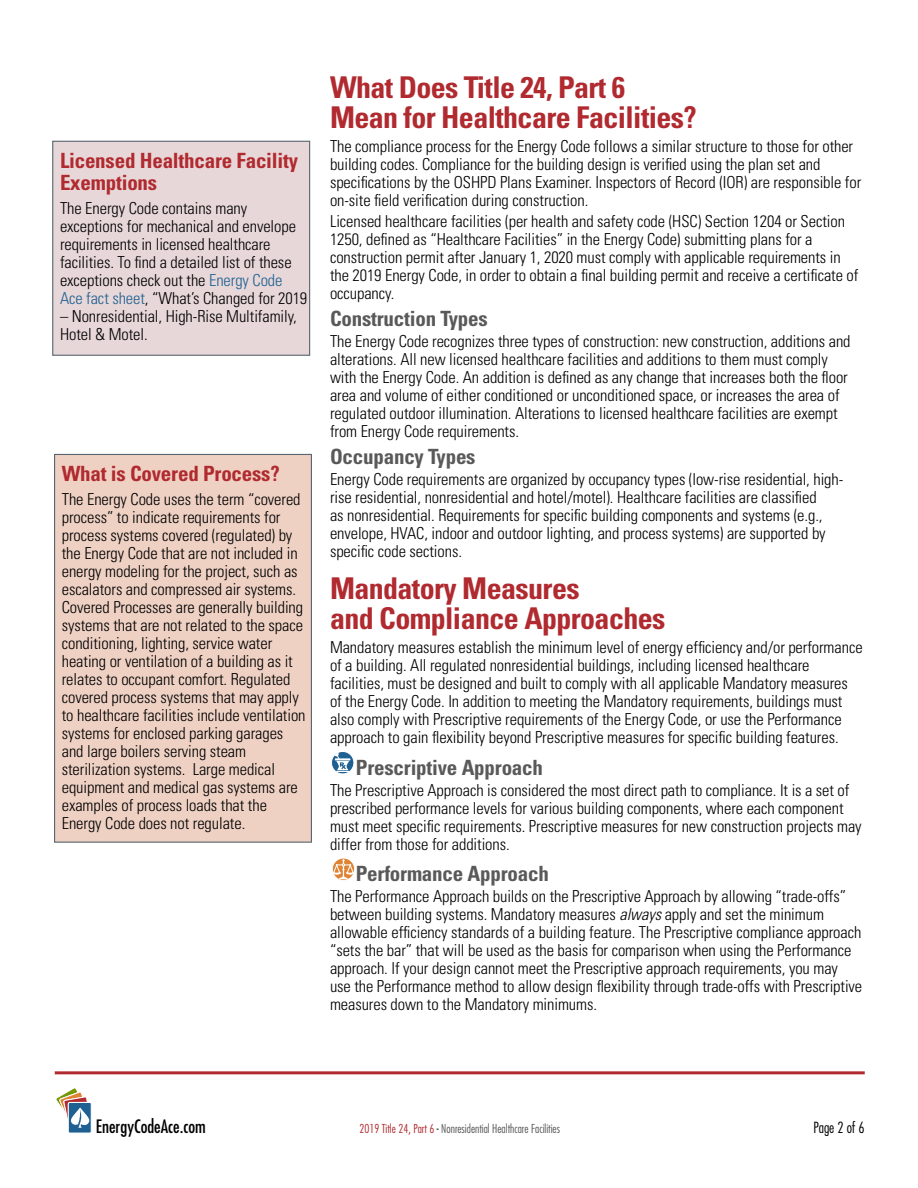
<style>
.page{position:relative;width:918px;height:1188px;background:#fff}
.page>*{position:absolute;margin:0;border:0;box-sizing:border-box;transform-origin:0 0}
.t1{font:700 condensed 30px/30px "Univers";letter-spacing:-.02em;color:#b02a2f}
.t2{font:700 condensed 21px "Univers";letter-spacing:-.01em;color:#595959}
.t3{font:700 condensed 21px/22.5px "Univers";letter-spacing:-.01em;color:#b02a2f}
.t4{font:condensed 18px "Futura";color:#000}
.t5{font:300 condensed 16.5px/18px "Univers";letter-spacing:-.005em;color:#000}
.t6{font:300 condensed 15px "Futura";color:#000}
.t7{font:300 condensed 12px "Futura";color:#595959}
.s1{color:#1f6092}
.s2{font-style:italic}
.s3{color:#b02a2f}
.s4{color:#000}
</style>
<div class="page">
<div style="left:54px;top:454px;width:258px;height:389px;background:#efd1c4;border:1px solid #596670"></div>
<svg style="left:331px;top:753px;width:23px;height:21px"></svg>
<svg style="left:332px;top:858px;width:23px;height:23px"></svg>
<hr style="left:55px;top:1071px;width:810px;height:3px;background:#b02a2f">
<div style="left:68px;top:1102px;width:23px;height:31px;background:#1f6092;border-radius:2px"></div>
<div style="left:68px;top:1102px;width:24px;height:31px;border:1px solid #fff;border-radius:2px"></div>
<svg style="left:56px;top:1087px;width:33px;height:46px"></svg>
<div style="left:52px;top:141px;width:258px;height:215px;background:#e8d7d8;border:1px solid #596670"></div>
<p class="t3" style="left:60px;top:149px;width:240px">Licensed Healthcare Facility<br>Exemptions</p>
<p class="t5" style="left:60px;top:199px;width:249px">The Energy Code contains many exceptions for mechanical and envelope requirements in licensed healthcare facilities. To find a detailed list of these exceptions check out the <span class="s1">Energy Code Ace fact sheet</span>, “What’s Changed for 2019</p>
<p class="t5" style="left:60px;top:307px;width:238px">– Nonresidential, High-Rise Multifamily,<br>Hotel &amp; Motel.</p>
<p class="t3" style="left:62px;top:462px;width:219px">What is Covered Process?</p>
<p class="t5" style="left:62px;top:490px;width:245px">The Energy Code uses the term “covered process” to indicate requirements for process systems covered (regulated) by the Energy Code that are not included in energy modeling for the project, such as escalators and compressed air systems.<br>Covered Processes are generally building systems that are not related to the space conditioning, lighting, service water heating or ventilation of a building as it relates to occupant comfort. Regulated covered process systems that may apply to healthcare facilities include ventilation systems for enclosed parking garages and large boilers serving steam sterilization systems. Large medical equipment and medical gas systems are examples of process loads that the Energy Code does not regulate.</p>
<h1 class="t1" style="left:330px;top:72px;width:368px">What Does Title 24, Part 6<br>Mean for Healthcare Facilities?</h1>
<p class="t5" style="left:330px;top:137px;width:533px">The compliance process for the Energy Code follows a similar structure to those for other building codes. Compliance for the building design is verified using the plan set and specifications by the OSHPD Plans Examiner. Inspectors of Record (IOR) are responsible for on-site field verification during construction.</p>
<p class="t5" style="left:330px;top:212px;width:530px">Licensed healthcare facilities (per health and safety code (HSC) Section 1204 or Section 1250, defined as “Healthcare Facilities” in the Energy Code) submitting plans for a construction permit after January 1, 2020 must comply with applicable requirements in the 2019 Energy Code, in order to obtain a final building permit and receive a certificate of occupancy.</p>
<p class="t2" style="left:330px;top:306px;width:159px">Construction Types</p>
<p class="t5" style="left:330px;top:332px;width:522px">The Energy Code recognizes three types of construction: new construction, additions and alterations. All new licensed healthcare facilities and additions to them must comply with the Energy Code. An addition is defined as any change that increases both the floor area and volume of either conditioned or unconditioned space, or increases the area of regulated outdoor illumination. Alterations to licensed healthcare facilities are exempt from Energy Code requirements.</p>
<p class="t2" style="left:330px;top:444px;width:147px">Occupancy Types</p>
<p class="t5" style="left:330px;top:470px;width:515px">Energy Code requirements are organized by occupancy types (low-rise residential, high&shy;rise residential, nonresidential and hotel/motel). Healthcare facilities are classified<br>as nonresidential. Requirements for specific building components and systems (e.g., envelope, HVAC, indoor and outdoor lighting, and process systems) are supported by specific code sections.</p>
<h1 class="t1" style="left:330px;top:573px;width:337px">Mandatory Measures<br>and Compliance Approaches</h1>
<p class="t5" style="left:330px;top:638px;width:534px">Mandatory measures establish the minimum level of energy efficiency and/or performance of a building. All regulated nonresidential buildings, including licensed healthcare facilities, must be designed and built to comply with all applicable Mandatory measures of the Energy Code. In addition to meeting the Mandatory requirements, buildings must also comply with Prescriptive requirements of the Energy Code, or use the Performance approach to gain flexibility beyond Prescriptive measures for specific building features.</p>
<p class="t2" style="left:356px;top:754px;width:189px">Prescriptive Approach</p>
<p class="t5" style="left:330px;top:781px;width:533px">The Prescriptive Approach is considered the most direct path to compliance. It is a set of prescribed performance levels for various building components, where each component must meet specific requirements. Prescriptive measures for new construction projects may differ from those for additions.</p>
<p class="t2" style="left:356px;top:861px;width:195px">Performance Approach</p>
<p class="t5" style="left:330px;top:887px;width:534px">The Performance Approach builds on the Prescriptive Approach by allowing “trade-offs” between building systems. Mandatory measures <span class="s2">always</span> apply and set the minimum allowable efficiency standards of a building feature. The Prescriptive compliance approach “sets the bar” that will be used as the basis for comparison when using the Performance approach. If your design cannot meet the Prescriptive approach requirements, you may use the Performance method to allow design flexibility through trade-offs with Prescriptive measures down to the Mandatory minimums.</p>
<p class="t4" style="left:96px;top:1115px;width:111px">EnergyCodeAce.com</p>
<p class="t7" style="left:359px;top:1121px;width:202px"><span class="s3">2019 Title 24, Part 6</span> <span class="s4">-</span> Nonresidential Healthcare Facilities</p>
<p class="t6" style="left:813px;top:1118px;width:53px">Page 2 of 6</p>
</div>
